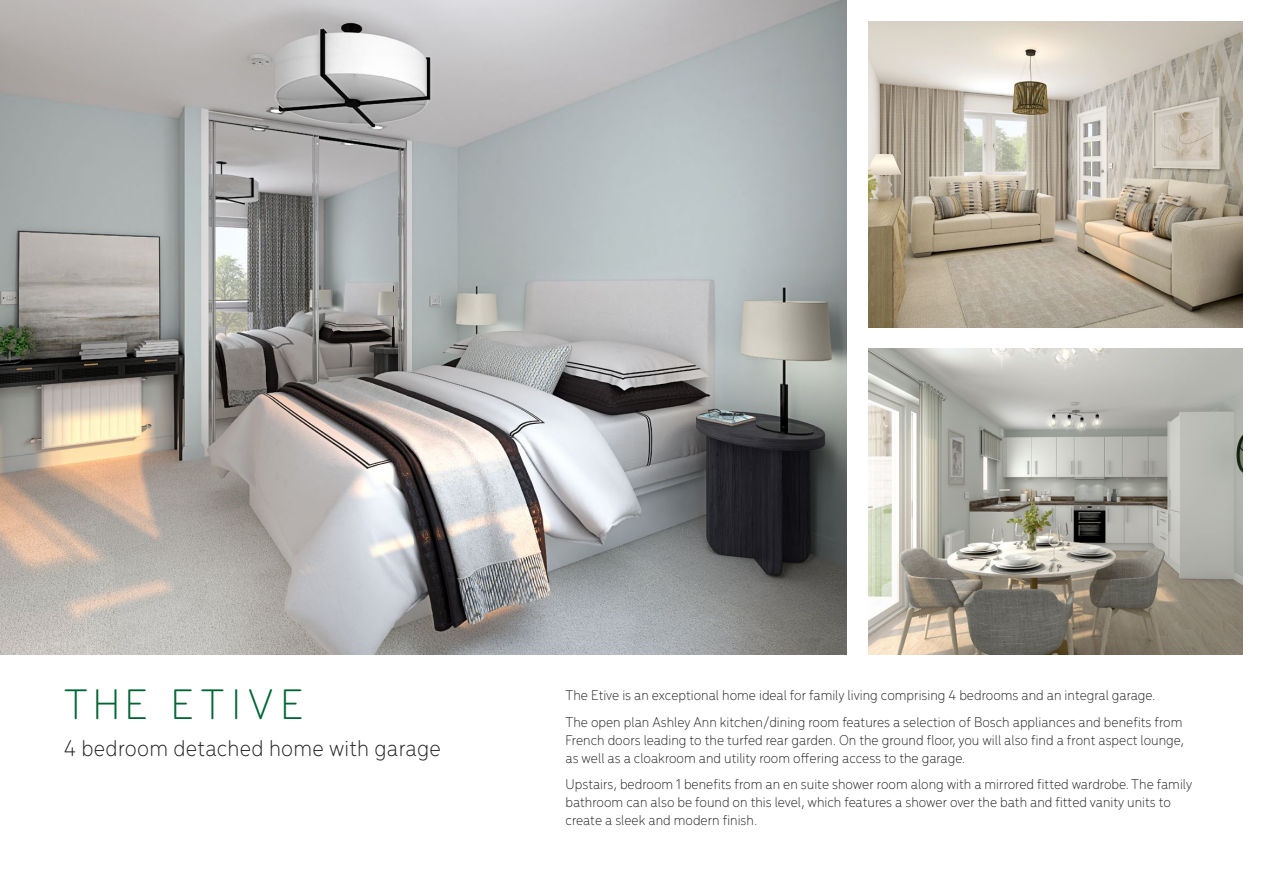
<style>
.page{position:relative;width:1263px;height:893px;background:#fff}
.page>*{position:absolute;margin:0;border:0;box-sizing:border-box;transform-origin:0 0}
.t1{font:300 45px "Menco";letter-spacing:.16em;color:#006535}
.t2{font:300 24px "Menco";letter-spacing:.01em;color:#231f20}
.t3{font:300 15px/18px "Menco";color:#231f20}
</style>
<div class="page">
<img style="left:0;top:0;width:847px;height:655px">
<img style="left:868px;top:21px;width:374px;height:306px">
<img style="left:868px;top:349px;width:374px;height:306px">
<h1 class="t1" style="left:64px;top:673px;width:241px">THE ETIVE</h1>
<h2 class="t2" style="left:64px;top:732px;width:379px">4 bedroom detached home with garage</h2>
<p class="t3" style="left:566px;top:681px;width:618px;line-height:26.5px">The Etive is an exceptional home ideal for family living comprising 4 bedrooms and an integral garage.<br>The open plan Ashley Ann kitchen/dining room features a selection of Bosch appliances and benefits from</p>
<p class="t3" style="left:566px;top:730px;width:620px">French doors leading to the turfed rear garden. On the ground floor, you will also find a front aspect lounge, as well as a cloakroom and utility room offering access to the garage.</p>
<p class="t3" style="left:566px;top:774px;width:628px">Upstairs, bedroom 1 benefits from an en suite shower room along with a mirrored fitted wardrobe. The family bathroom can also be found on this level, which features a shower over the bath and fitted vanity units to create a sleek and modern finish.</p>
</div>
